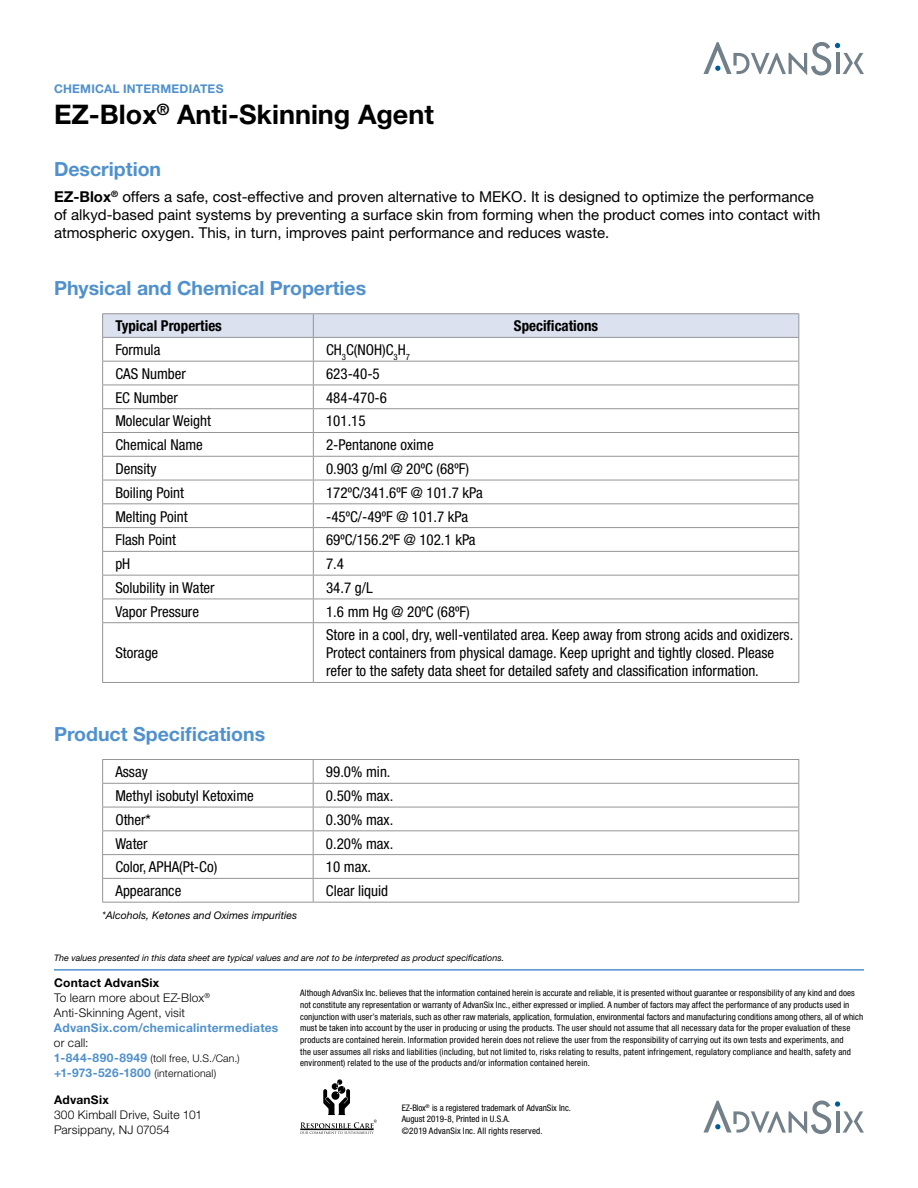
<style>
.page{position:relative;width:918px;height:1188px;background:#fff}
.page>*{position:absolute;margin:0;border:0;box-sizing:border-box;transform-origin:0 0}
.t1{font:700 27px "Helvetica Neue LT";color:#000}
.t2{font:700 19.5px "Helvetica Neue LT";color:#5091cd}
.t3{font:condensed 15px/18px "Helvetica Neue LT";color:#000}
.t4{font:15px/18px "Helvetica Neue LT";color:#000}
.t5{font:700 condensed 15px "Helvetica Neue LT";color:#000}
.t6{font:300 12px/15px "Helvetica Neue LT";letter-spacing:.015em;color:#000}
.t7{font:700 12px "Helvetica Neue LT";letter-spacing:.02em;color:#5091cd}
.t8{font:700 12px "Helvetica Neue LT";letter-spacing:.025em;color:#000}
.t9{font:italic 10.5px "Helvetica Neue LT";color:#000}
.t10{font:300 10.5px "Helvetica Neue LT";letter-spacing:.02em;color:#000}
.t11{font:condensed 9px/11.7px "Helvetica Neue LT";letter-spacing:.01em;color:#000}
.t12{font:italic 9px "Helvetica Neue LT";color:#000}
.s1{font-weight:700}
.s2{font-weight:700;font-size:12px;color:#5091cd}
.s3{font-weight:300;font-size:10.5px;color:#000}
</style>
<div class="page">
<svg style="left:703px;top:42px;width:161px;height:33px"></svg>
<hr style="left:313px;top:313px;width:486px;height:1px;background:#939598">
<hr style="left:102px;top:623px;width:1px;height:59px;background:#939598">
<hr style="left:313px;top:623px;width:1px;height:59px;background:#939598">
<hr style="left:798px;top:623px;width:1px;height:59px;background:#939598">
<hr style="left:102px;top:622px;width:211px;height:1px;background:#939598">
<hr style="left:313px;top:622px;width:486px;height:1px;background:#939598">
<hr style="left:102px;top:682px;width:211px;height:1px;background:#939598">
<hr style="left:313px;top:682px;width:486px;height:1px;background:#939598">
<hr style="left:102px;top:313px;width:211px;height:1px;background:#939598">
<svg style="left:102px;top:314px;width:697px;height:308px"></svg>
<hr style="left:102px;top:807px;width:211px;height:1px;background:#939598">
<hr style="left:102px;top:830px;width:211px;height:1px;background:#939598">
<hr style="left:102px;top:854px;width:211px;height:1px;background:#939598">
<hr style="left:102px;top:878px;width:211px;height:1px;background:#939598">
<hr style="left:102px;top:902px;width:211px;height:1px;background:#939598">
<hr style="left:313px;top:759px;width:486px;height:1px;background:#939598">
<hr style="left:313px;top:807px;width:486px;height:1px;background:#939598">
<hr style="left:313px;top:830px;width:486px;height:1px;background:#939598">
<hr style="left:313px;top:854px;width:486px;height:1px;background:#939598">
<hr style="left:313px;top:878px;width:486px;height:1px;background:#939598">
<hr style="left:313px;top:902px;width:486px;height:1px;background:#939598">
<hr style="left:313px;top:783px;width:486px;height:1px;background:#939598">
<svg style="left:102px;top:760px;width:1px;height:142px"></svg>
<svg style="left:313px;top:760px;width:1px;height:142px"></svg>
<svg style="left:798px;top:760px;width:1px;height:142px"></svg>
<hr style="left:102px;top:783px;width:211px;height:1px;background:#939598">
<hr style="left:102px;top:759px;width:211px;height:1px;background:#939598">
<hr style="left:54px;top:969px;width:810px;height:2px;background:#5091cd">
<svg style="left:703px;top:1101px;width:161px;height:33px"></svg>
<svg style="left:300px;top:1079px;width:77px;height:55px"></svg>
<h3 class="t7" style="left:54px;top:82px;width:171px">CHEMICAL INTERMEDIATES</h3>
<h1 class="t1" style="left:54px;top:97px;width:382px">EZ-Blox<sup>®</sup> Anti-Skinning Agent</h1>
<h2 class="t2" style="left:54px;top:157px;width:109px">Description</h2>
<p class="t4" style="left:54px;top:187px;width:768px"><span class="s1">EZ-Blox</span><sup>®</sup> offers a safe, cost-effective and proven alternative to MEKO. It is designed to optimize the performance of alkyd-based paint systems by preventing a surface skin from forming when the product comes into contact with atmospheric oxygen. This, in turn, improves paint performance and reduces waste.</p>
<h2 class="t2" style="left:54px;top:276px;width:314px">Physical and Chemical Properties</h2>
<h3 class="t5" style="left:115px;top:317px;width:108px">Typical Properties</h3>
<h3 class="t5" style="left:514px;top:317px;width:86px">Specifications</h3>
<h3 class="t3" style="left:115px;top:341px;width:46px">Formula</h3>
<h3 class="t3" style="left:326px;top:341px;width:86px">CH<sub>3</sub>C(NOH)C<sub>3</sub>H<sub>7</sub></h3>
<h3 class="t3" style="left:115px;top:365px;width:72px">CAS Number</h3>
<h3 class="t3" style="left:326px;top:365px;width:55px">623-40-5</h3>
<h3 class="t3" style="left:115px;top:388px;width:64px">EC Number</h3>
<h3 class="t3" style="left:326px;top:388px;width:62px">484-470-6</h3>
<h3 class="t3" style="left:115px;top:412px;width:97px">Molecular Weight</h3>
<h3 class="t3" style="left:326px;top:412px;width:41px">101.15</h3>
<h3 class="t3" style="left:115px;top:436px;width:89px">Chemical Name</h3>
<h3 class="t3" style="left:326px;top:436px;width:109px">2-Pentanone oxime</h3>
<h3 class="t3" style="left:115px;top:460px;width:43px">Density</h3>
<h3 class="t3" style="left:326px;top:460px;width:144px">0.903 g/ml @ 20ºC (68ºF)</h3>
<h3 class="t3" style="left:115px;top:483px;width:70px">Boiling Point</h3>
<h3 class="t3" style="left:326px;top:483px;width:158px">172ºC/341.6ºF @ 101.7 kPa</h3>
<h3 class="t3" style="left:115px;top:507px;width:74px">Melting Point</h3>
<h3 class="t3" style="left:326px;top:507px;width:144px">-45ºC/-49ºF @ 101.7 kPa</h3>
<h3 class="t3" style="left:115px;top:531px;width:62px">Flash Point</h3>
<h3 class="t3" style="left:326px;top:531px;width:151px">69ºC/156.2ºF @ 102.1 kPa</h3>
<h3 class="t3" style="left:115px;top:555px;width:16px">pH</h3>
<h3 class="t3" style="left:326px;top:555px;width:19px">7.4</h3>
<h3 class="t3" style="left:115px;top:579px;width:101px">Solubility in Water</h3>
<h3 class="t3" style="left:326px;top:579px;width:48px">34.7 g/L</h3>
<h3 class="t3" style="left:115px;top:602px;width:85px">Vapor Pressure</h3>
<h3 class="t3" style="left:326px;top:602px;width:145px">1.6 mm Hg @ 20ºC (68ºF)</h3>
<h3 class="t3" style="left:115px;top:644px;width:44px">Storage</h3>
<p class="t3" style="left:326px;top:626px;width:469px">Store in a cool, dry, well-ventilated area. Keep away from strong acids and oxidizers.<br>Protect containers from physical damage. Keep upright and tightly closed. Please refer to the safety data sheet for detailed safety and classification information.</p>
<h2 class="t2" style="left:54px;top:722px;width:213px">Product Specifications</h2>
<h3 class="t3" style="left:115px;top:763px;width:34px">Assay</h3>
<h3 class="t3" style="left:326px;top:763px;width:66px">99.0% min.</h3>
<h3 class="t3" style="left:115px;top:787px;width:140px">Methyl isobutyl Ketoxime</h3>
<h3 class="t3" style="left:326px;top:787px;width:69px">0.50% max.</h3>
<h3 class="t3" style="left:115px;top:810px;width:37px">Other*</h3>
<h3 class="t3" style="left:326px;top:810px;width:69px">0.30% max.</h3>
<h3 class="t3" style="left:115px;top:834px;width:34px">Water</h3>
<h3 class="t3" style="left:326px;top:834px;width:69px">0.20% max.</h3>
<h3 class="t3" style="left:115px;top:858px;width:103px">Color, APHA(Pt-Co)</h3>
<h3 class="t3" style="left:326px;top:858px;width:47px">10 max.</h3>
<h3 class="t3" style="left:115px;top:882px;width:67px">Appearance</h3>
<h3 class="t3" style="left:326px;top:882px;width:64px">Clear liquid</h3>
<p class="t9" style="left:102px;top:909px;width:197px">*Alcohols, Ketones and Oximes impurities</p>
<p class="t12" style="left:54px;top:952px;width:452px">The values presented in this data sheet are typical values and are not to be interpreted as product specifications.</p>
<h3 class="t6" style="left:54px;top:975px;width:157px"><span class="s1">Contact AdvanSix<br></span>To learn more about EZ-Blox<sup>®<br></sup>Anti-Skinning Agent, visit</h3>
<h3 class="t7" style="left:54px;top:1020px;width:226px">AdvanSix.com/chemicalintermediates</h3>
<h3 class="t6" style="left:54px;top:1035px;width:36px">or call:</h3>
<p class="t10" style="left:54px;top:1052px;width:187px"><span class="s2">1-844-890-8949</span> (toll free, U.S./Can.)</p>
<h3 class="t7" style="left:54px;top:1065px;width:164px">+1-973-526-1800 <span class="s3">(international)</span></h3>
<h3 class="t8" style="left:54px;top:1092px;width:56px">AdvanSix</h3>
<h3 class="t6" style="left:54px;top:1107px;width:150px">300 Kimball Drive, Suite 101<br>Parsippany, NJ 07054</h3>
<p class="t11" style="left:300px;top:987px;width:565px">Although AdvanSix Inc. believes that the information contained herein is accurate and reliable, it is presented without guarantee or responsibility of any kind and does not constitute any representation or warranty of AdvanSix Inc., either expressed or implied. A number of factors may affect the performance of any products used in conjunction with user’s materials, such as other raw materials, application, formulation, environmental factors and manufacturing conditions among others, all of which must be taken into account by the user in producing or using the products. The user should not assume that all necessary data for the proper evaluation of these products are contained herein. Information provided herein does not relieve the user from the responsibility of carrying out its own tests and experiments, and<br>the user assumes all risks and liabilities (including, but not limited to, risks relating to results, patent infringement, regulatory compliance and health, safety and environment) related to the use of the products and/or information contained herein.</p>
<p class="t11" style="left:402px;top:1102px;width:171px">EZ-Blox<sup>®</sup> is a registered trademark of AdvanSix Inc.<br>August 2019-8, Printed in U.S.A.<br>©2019 AdvanSix Inc. All rights reserved.</p>
</div>
